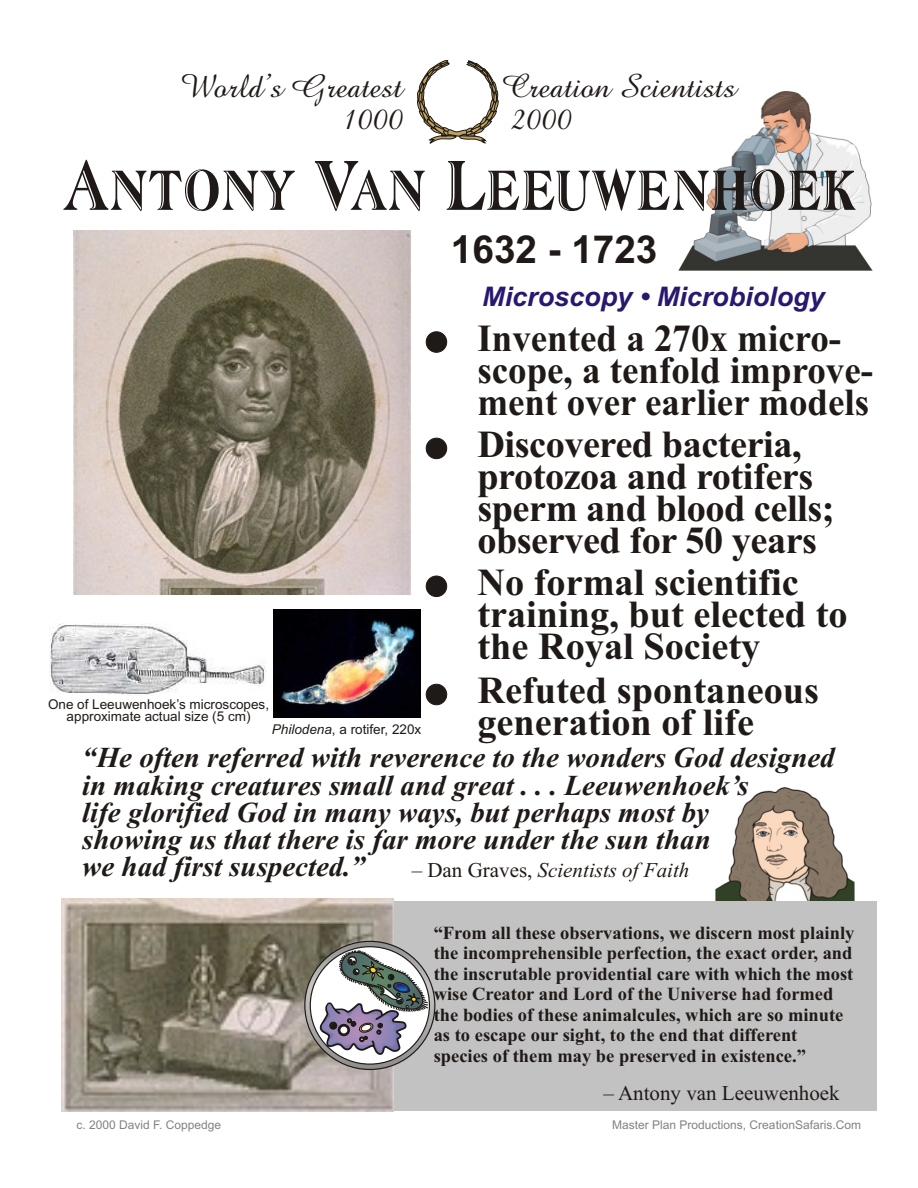
<style>
.page{position:relative;width:918px;height:1188px;background:#fff}
.page>*{position:absolute;margin:0;border:0;box-sizing:border-box;transform-origin:0 0}
.t1{font:68.7px "Atlantic Inline";color:#1f1a17;scale:.78 1}
.t2{font:700 38.7px "Arial";color:#1f1a17}
.t3{font:700 38.25px/31.8px "Times New Roman";color:#1f1a17}
.t4{font:33.15px "Amazone BT";color:#1f1a17}
.t5{font:italic 700 28.95px/27.3px "Times New Roman";color:#1f1a17}
.t6{font:italic 700 27px "Arial";color:#291770}
.t7{font:italic 21px "Times New Roman";color:#1f1a17}
.t8{font:21px "Times New Roman";color:#1f1a17}
.t9{font:700 18.45px/20.4px "Times New Roman";color:#1f1a17}
.t10{font:13.5px/12px "Arial";color:#1f1a17;text-align:center}
.t11{font:12px "Arial";color:#828282}
.s1{font-style:italic}
.s2{font-style:normal}
</style>
<div class="page">
<img style="left:678px;top:91px;width:195px;height:180px">
<img style="left:716px;top:787px;width:139px;height:114px">
<div style="left:426px;top:332px;width:21px;height:20px;background:#1f1a17;border:1px solid #1f1a17;border-radius:50%"></div>
<div style="left:426px;top:576px;width:21px;height:21px;background:#1f1a17;border:1px solid #1f1a17;border-radius:50%"></div>
<div style="left:426px;top:684px;width:21px;height:21px;background:#1f1a17;border:1px solid #1f1a17;border-radius:50%"></div>
<div style="left:426px;top:438px;width:21px;height:21px;background:#1f1a17;border:1px solid #1f1a17;border-radius:50%"></div>
<svg style="left:417px;top:60px;width:82px;height:84px"></svg>
<img style="left:73px;top:230px;width:337px;height:364px">
<div style="left:79px;top:901px;width:797px;height:210px;background:#c2c2c2"></div>
<img style="left:61px;top:899px;width:333px;height:213px">
<svg style="left:305px;top:941px;width:130px;height:128px"></svg>
<svg style="left:310px;top:947px;width:119px;height:117px"></svg>
<svg style="left:319px;top:949px;width:112px;height:107px;background:#9f9fa6"></svg>
<img style="left:50px;top:623px;width:216px;height:72px">
<img style="left:273px;top:610px;width:147px;height:108px">
<h3 class="t4" style="left:179px;top:72px;width:225px">World’s Greatest</h3>
<h3 class="t4" style="left:502px;top:72px;width:235px">Creation Scientists</h3>
<h3 class="t4" style="left:343px;top:103px;width:63px">1000</h3>
<h3 class="t4" style="left:511px;top:103px;width:63px">2000</h3>
<h1 class="t1" style="left:63px;top:142px;width:1020px">Antony Van Leeuwenhoek</h1>
<h2 class="t2" style="left:451px;top:235px;width:208px">1632 - 1723</h2>
<h3 class="t6" style="left:482px;top:286px;width:344px">Microscopy • Microbiology</h3>
<h3 class="t3" style="left:477px;top:326px;width:397px">Invented a 270x micro&shy;scope, a tenfold improve&shy;ment over earlier models</h3>
<p class="t10" style="left:48px;top:700px;width:223px">One of Leeuwenhoek’s microscopes, approximate actual size (5 cm)</p>
<p class="t10" style="left:272px;top:724px;width:151px"><span class="s1">Philodena</span>, a rotifer, 220x</p>
<h3 class="t3" style="left:477px;top:433px;width:359px">Discovered bacteria, protozoa and rotifers sperm and blood cells; observed for 50 years</h3>
<h3 class="t3" style="left:477px;top:570px;width:372px">No formal scientific training, but elected to the Royal Society</h3>
<h3 class="t3" style="left:477px;top:679px;width:343px">Refuted spontaneous generation of life</h3>
<p class="t5" style="left:82px;top:747px;width:754px">“He often referred with reverence to the wonders God designed in making creatures small and great . . . Leeuwenhoek’s<br>life glorified God in many ways, but perhaps most by<br>showing us that there is far more under the sun than<br>we had first suspected.”</p>
<p class="t7" style="left:412px;top:862px;width:279px"><span class="s2">– Dan Graves,</span> Scientists of Faith</p>
<p class="t9" style="left:434px;top:924px;width:422px">“From all these observations, we discern most plainly the incomprehensible perfection, the exact order, and the inscrutable providential care with which the most wise Creator and Lord of the Universe had formed the bodies of these animalcules, which are so minute as to escape our sight, to the end that different species of them may be preserved in existence.”</p>
<p class="t8" style="left:604px;top:1086px;width:238px">– Antony van Leeuwenhoek</p>
<p class="t11" style="left:77px;top:1120px;width:146px">c. 2000 David F. Coppedge</p>
<p class="t11" style="left:612px;top:1120px;width:250px">Master Plan Productions, CreationSafaris.Com</p>
</div>
